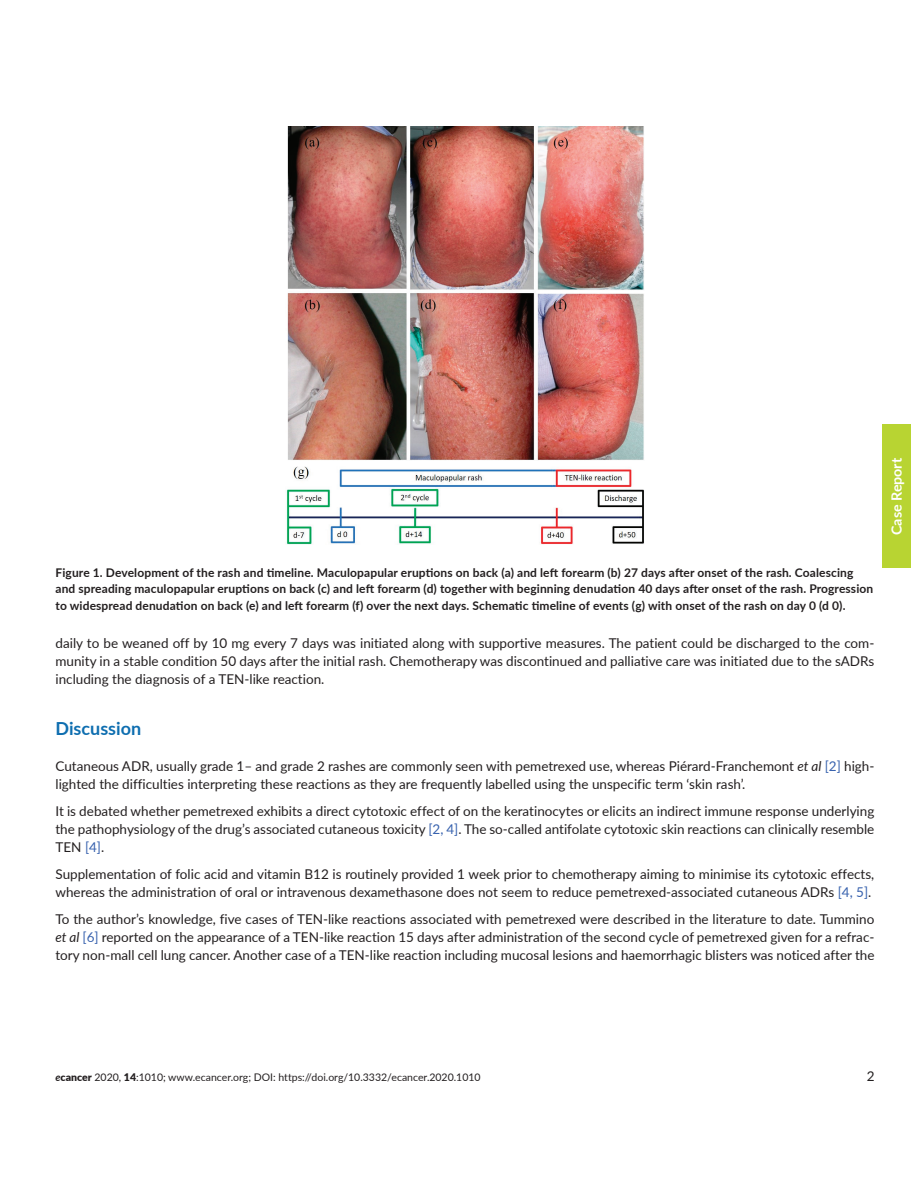
<style>
.page{position:relative;width:918px;height:1188px;background:#fff}
.page>*{position:absolute;margin:0;border:0;box-sizing:border-box;transform-origin:0 0}
.t1{font:700 18px "Lato";color:#0e6eb0}
.t2{font:700 14.25px "Lato";color:#fff}
.t3{font:13.5px/18px "Lato";color:#231f20;text-align:justify}
.t4{font:700 12px/16.5px "Lato";letter-spacing:.01em;color:#231f20}
.t5{font:10.5px "Lato";color:#231f20}
.s1{font-style:italic}
.s2{color:#3862ae}
.s3{font-weight:700;font-style:italic}
.s4{font-weight:900}
</style>
<div class="page">
<div style="left:882px;top:425px;width:29px;height:143px;background:#b8d432"></div>
<img style="left:286px;top:126px;width:358px;height:418px">
<p class="t4" style="left:56px;top:564px;width:819px">Figure 1. Development of the rash and timeline. Maculopapular eruptions on back (a) and left forearm (b) 27 days after onset of the rash. Coalescing and spreading maculopapular eruptions on back (c) and left forearm (d) together with beginning denudation 40 days after onset of the rash. Progression to widespread denudation on back (e) and left forearm (f) over the next days. Schematic timeline of events (g) with onset of the rash on day 0 (d 0).</p>
<p class="t3" style="left:55px;top:633px;width:820px">daily to be weaned off by 10 mg every 7 days was initiated along with supportive measures. The patient could be discharged to the com&shy;munity in a stable condition 50 days after the initial rash. Chemotherapy was discontinued and palliative care was initiated due to the sADRs including the diagnosis of a TEN-like reaction.</p>
<h1 class="t1" style="left:56px;top:715px;width:87px">Discussion</h1>
<p class="t3" style="left:56px;top:756px;width:820px">Cutaneous ADR, usually grade 1– and grade 2 rashes are commonly seen with pemetrexed use, whereas Piérard-Franchemont <span class="s1">et al</span> <span class="s2">[2]</span> high&shy;lighted the difficulties interpreting these reactions as they are frequently labelled using the unspecific term ‘skin rash’.</p>
<p class="t3" style="left:56px;top:801px;width:820px">It is debated whether pemetrexed exhibits a direct cytotoxic effect of on the keratinocytes or elicits an indirect immune response underlying the pathophysiology of the drug’s associated cutaneous toxicity <span class="s2">[2, 4]</span>. The so-called antifolate cytotoxic skin reactions can clinically resemble TEN <span class="s2">[4]</span>.</p>
<p class="t3" style="left:56px;top:864px;width:820px">Supplementation of folic acid and vitamin B12 is routinely provided 1 week prior to chemotherapy aiming to minimise its cytotoxic effects, whereas the administration of oral or intravenous dexamethasone does not seem to reduce pemetrexed-associated cutaneous ADRs <span class="s2">[4, 5]</span>.</p>
<p class="t3" style="left:56px;top:909px;width:821px">To the author’s knowledge, five cases of TEN-like reactions associated with pemetrexed were described in the literature to date. Tummino <span class="s1">et al</span> <span class="s2">[6]</span> reported on the appearance of a TEN-like reaction 15 days after administration of the second cycle of pemetrexed given for a refrac&shy;tory non-mall cell lung cancer. Another case of a TEN-like reaction including mucosal lesions and haemorrhagic blisters was noticed after the</p>
<p class="t2" style="left:886px;top:535px;width:79px;rotate:-90deg">Case Report</p>
<p class="t5" style="left:56px;top:1070px;width:427px"><span class="s3">e</span><span class="s4">cancer</span> 2020, <span class="s4">14</span>:1010; www.ecancer.org; DOI: https://doi.org/10.3332/ecancer.2020.1010</p>
<p class="t3" style="left:867px;top:1067px;width:9px">2</p>
</div>
